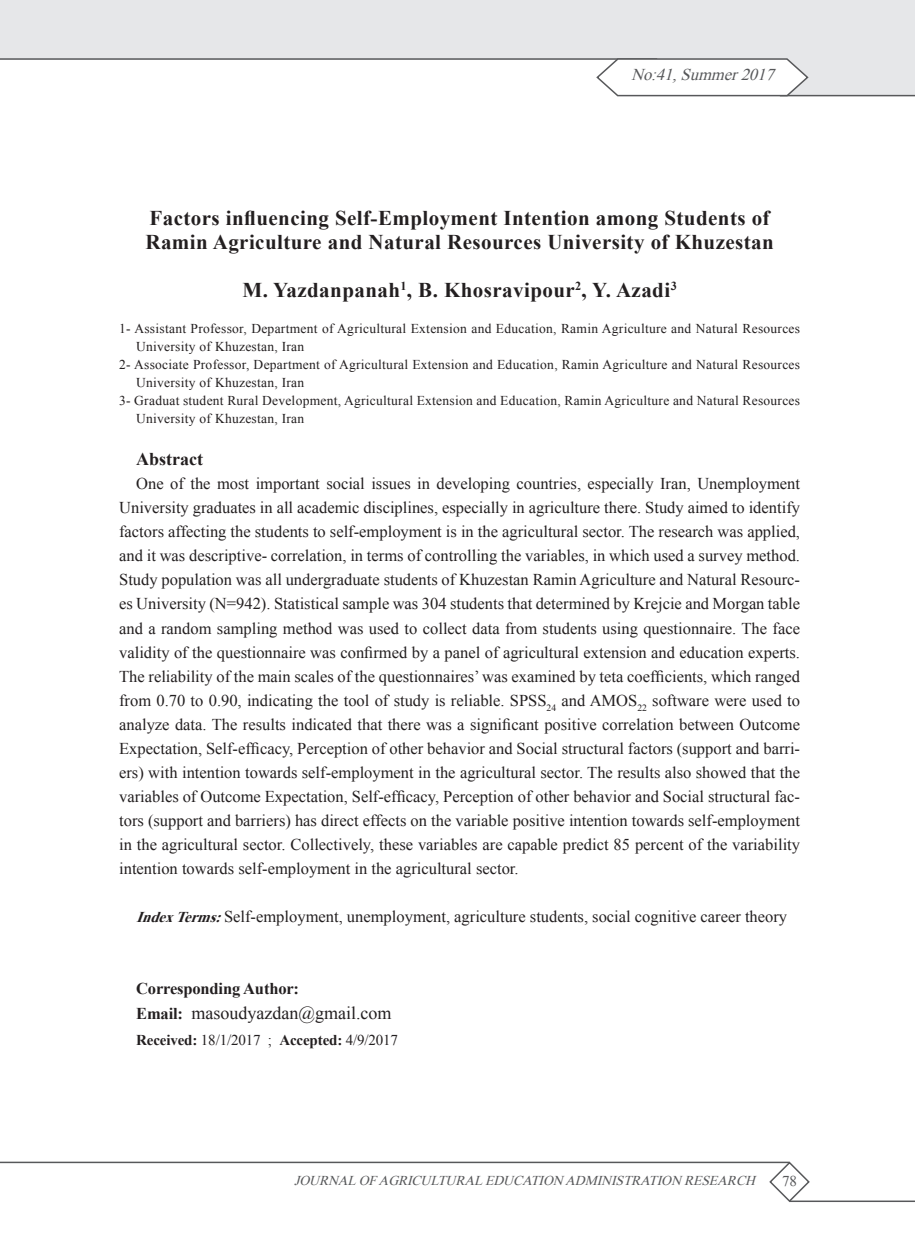
<style>
.page{position:relative;width:915px;height:1255px;background:#fff}
.page>*{position:absolute;margin:0;border:0;box-sizing:border-box;transform-origin:0 0}
.t1{font:700 21px/24px "Times New Roman";letter-spacing:.02em;color:#231f20}
.t2{font:18px "Times New Roman";color:#231f20}
.t3{font:700 18px "Times New Roman";color:#231f20}
.t4{font:16.5px/24px "Times New Roman";color:#231f20;text-align:justify}
.t5{font:700 16.5px "Times New Roman";letter-spacing:-.01em;color:#231f20}
.t6{font:italic 16.5px "Times New Roman";color:#57585a}
.t7{font:700 15px "Times New Roman";letter-spacing:-.01em;color:#231f20}
.t8{font:15px "Times New Roman";color:#57585a}
.t9{font:13.5px/18px "Times New Roman";letter-spacing:.02em;color:#231f20}
.t10{font:italic 13.5px "Times New Roman";color:#57585a}
.s1{font-weight:700;font-style:italic;font-size:15px}
.s2{font-weight:700;font-size:16.5px}
.s3{font-weight:400}
</style>
<div class="page">
<svg style="left:0;top:0;width:914px;height:95px;fill:#e6e7e9"></svg>
<hr style="left:0;top:58px;width:657px;height:2px;background:#57585a">
<hr style="left:779px;top:95px;width:135px;height:1px;background:#57585a">
<hr style="left:0;top:1161px;width:789px;height:2px;background:#57585a">
<svg style="left:767px;top:1161px;width:43px;height:41px"></svg>
<hr style="left:789px;top:1200px;width:125px;height:1px;background:#57585a">
<svg style="left:595px;top:58px;width:214px;height:39px"></svg>
<p class="t6" style="left:631px;top:63px;width:150px">No:41,Summer2017</p>
<p class="t1" style="left:145px;top:206px;width:629px">Factors influencing Self-Employment Intention among Students of<br>Ramin Agriculture and Natural Resources University of Khuzestan</p>
<p class="t1" style="left:242px;top:278px;width:435px">M. Yazdanpanah<sup>1</sup>, B. Khosravipour<sup>2</sup>, Y. Azadi<sup>3</sup></p>
<p class="t9" style="left:136px;top:319px;width:665px;text-indent:-17px">1- Assistant Professor, Department of Agricultural Extension and Education, Ramin Agriculture and Natural Resources<br>University of Khuzestan, Iran</p>
<p class="t9" style="left:136px;top:355px;width:665px;text-indent:-17px">2- Associate Professor, Department of Agricultural Extension and Education, Ramin Agriculture and Natural Resources<br>University of Khuzestan, Iran</p>
<p class="t9" style="left:136px;top:391px;width:665px;text-indent:-17px">3- Graduat student Rural Development, Agricultural Extension and Education, Ramin Agriculture and Natural Resources<br>University of Khuzestan, Iran</p>
<p class="t3" style="left:136px;top:447px;width:68px">Abstract</p>
<p class="t4" style="left:119px;top:471px;width:682px;text-indent:17px">One of the most important social issues in developing countries, especially Iran, Unemployment University graduates in all academic disciplines, especially in agriculture there. Study aimed to identify factors affecting the students to self-employment is in the agricultural sector. The research was applied, and it was descriptive- correlation, in terms of controlling the variables, in which used a survey method.<br>Study population was all undergraduate students of Khuzestan Ramin Agriculture and Natural Resourc&shy;es University (N=942). Statistical sample was 304 students that determined by Krejcie and Morgan table and a random sampling method was used to collect data from students using questionnaire. The face validity of the questionnaire was confirmed by a panel of agricultural extension and education experts.<br>The reliability of the main scales of the questionnaires’ was examined by teta coefficients, which ranged from 0.70 to 0.90, indicating the tool of study is reliable. SPSS<sub>24</sub> and AMOS<sub>22</sub> software were used to analyze data. The results indicated that there was a significant positive correlation between Outcome Expectation, Self-efficacy, Perception of other behavior and Social structural factors (support and barri&shy;ers) with intention towards self-employment in the agricultural sector. The results also showed that the variables of Outcome Expectation, Self-efficacy, Perception of other behavior and Social structural fac&shy;tors (support and barriers) has direct effects on the variable positive intention towards self-employment in the agricultural sector. Collectively, these variables are capable predict 85 percent of the variability intention towards self-employment in the agricultural sector.</p>
<p class="t4" style="left:136px;top:903px;width:652px"><span class="s1">IndexTerms:</span>Self-employment, unemployment, agriculture students, social cognitive career theory</p>
<p class="t5" style="left:136px;top:976px;width:164px">Corresponding Author:</p>
<p class="t2" style="left:136px;top:1001px;width:257px"><span class="s2">Email:</span> masoudyazdan@gmail.com</p>
<p class="t7" style="left:136px;top:1029px;width:263px">Received: <span class="s3">18/1/2017 ;</span> Accepted: <span class="s3">4/9/2017</span></p>
<p class="t10" style="left:294px;top:1171px;width:466px">JOURNALOFAGRICULTURALEDUCATION ADMINISTRATION RESEARCH</p>
<p class="t8" style="left:781px;top:1171px;width:16px">78</p>
</div>
